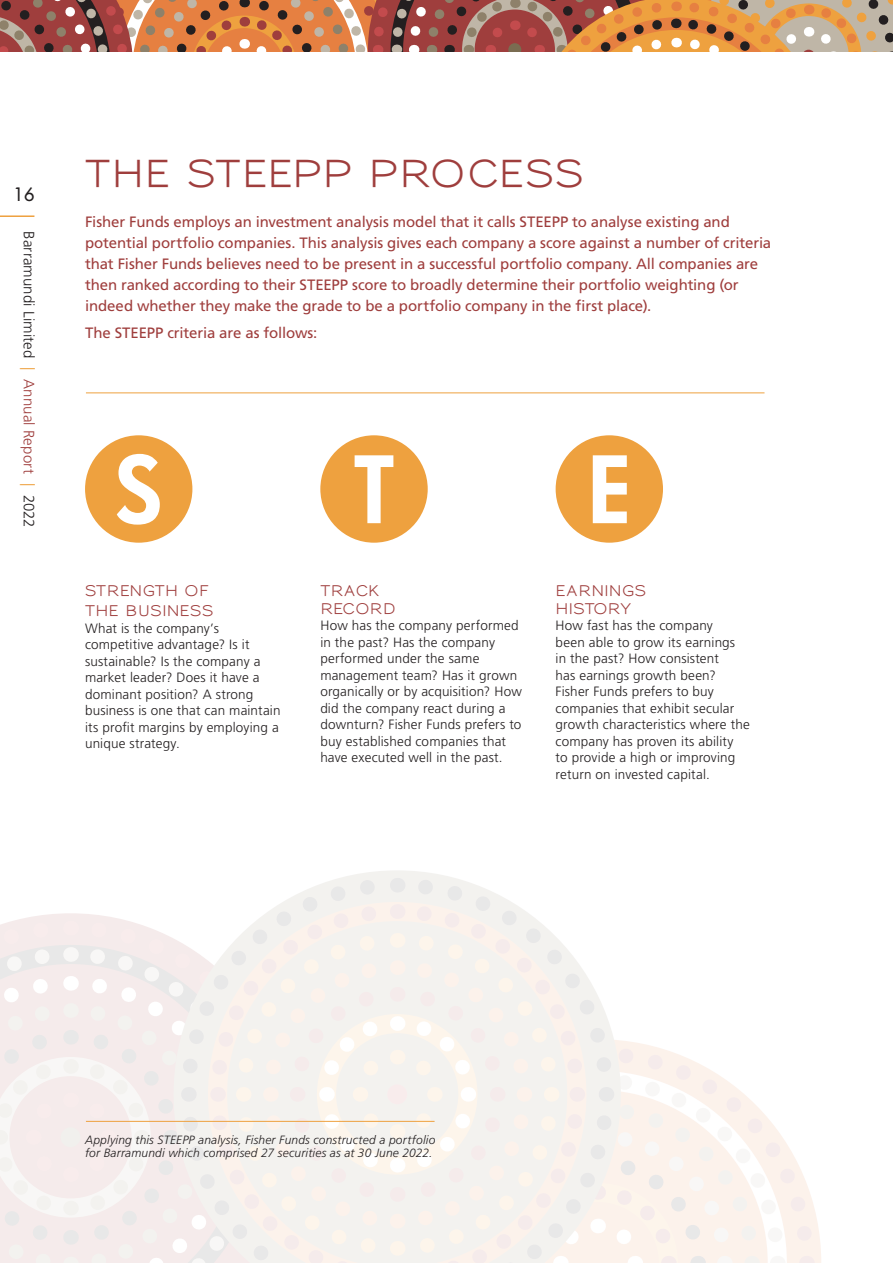
<style>
.page{position:relative;width:893px;height:1263px;background:#fff}
.page>*{position:absolute;margin:0;border:0;box-sizing:border-box;transform-origin:0 0}
.t1{font:800 90px "Futura";color:#fff}
.t2{font:700 36px "Sansumi";letter-spacing:.035em;color:#9f3e3d}
.t3{font:500 18px "Futura Std";color:#231f20}
.t4{font:15px/21px "Frutiger LT Std";letter-spacing:-.01em;color:#9f3e3d}
.t5{font:300 15px "Frutiger LT Std";letter-spacing:.005em;color:#231f20}
.t6{font:700 14.25px/19.8px "Sansumi";letter-spacing:.03em;color:#9f3e3d}
.t7{font:700 14.25px/17.1px "Sansumi";letter-spacing:.055em;color:#9f3e3d}
.t8{font:300 13.5px/16.5px "Frutiger LT Std";letter-spacing:.01em;color:#231f20}
.t9{font:italic 300 12px/13.5px "Frutiger LT Std";letter-spacing:.015em;color:#231f20}
.s1{color:#eea13f}
.s2{color:#9f3e3d}
</style>
<div class="page">
<hr style="left:0;top:215px;width:34px;height:2px;background:#eea13f">
<svg style="left:0;top:0;width:893px;height:52px;background:#bd7a57"></svg>
<hr style="left:86px;top:392px;width:678px;height:1px;background:#eea13f">
<div style="left:85px;top:435px;width:107px;height:108px;background:#eea13f;border-radius:50%"></div>
<div style="left:320px;top:435px;width:108px;height:108px;background:#eea13f;border-radius:50%"></div>
<div style="left:556px;top:435px;width:107px;height:108px;background:#eea13f;border-radius:50%"></div>
<svg style="left:0;top:871px;width:821px;height:392px;fill:#f5f2ef"></svg>
<hr style="left:86px;top:1121px;width:349px;height:1px;background:#eea13f">
<h3 class="t3" style="left:14px;top:183px;width:22px">16</h3>
<p class="t5" style="left:38px;top:231px;width:298px;rotate:90deg">Barramundi Limited <span class="s1">|</span> <span class="s2">Annual Report</span> <span class="s1">|</span> 2022</p>
<h2 class="t2" style="left:85px;top:153px;width:500px">THE STEEPP PROCESS</h2>
<p class="t4" style="left:85px;top:211px;width:688px">Fisher Funds employs an investment analysis model that it calls STEEPP to analyse existing and potential portfolio companies. This analysis gives each company a score against a number of criteria that Fisher Funds believes need to be present in a successful portfolio company. All companies are then ranked according to their STEEPP score to broadly determine their portfolio weighting (or indeed whether they make the grade to be a portfolio company in the first place).</p>
<p class="t4" style="left:85px;top:322px;width:234px">The STEEPP criteria are as follows:</p>
<h1 class="t1" style="left:115px;top:429px;width:49px">S</h1>
<h1 class="t1" style="left:354px;top:429px;width:42px">T</h1>
<h1 class="t1" style="left:587px;top:429px;width:45px">E</h1>
<p class="t6" style="left:85px;top:582px;width:130px">STRENGTH OF<br>THE BUSINESS</p>
<p class="t8" style="left:85px;top:620px;width:197px">What is the company’s competitive advantage? Is it sustainable? Is the company a market leader? Does it have a dominant position? A strong business is one that can maintain its profit margins by employing a unique strategy.</p>
<p class="t7" style="left:320px;top:583px;width:76px">TRACK<br>RECORD</p>
<p class="t8" style="left:320px;top:617px;width:203px">How has the company performed in the past? Has the company performed under the same management team? Has it grown organically or by acquisition? How did the company react during a downturn? Fisher Funds prefers to buy established companies that have executed well in the past.</p>
<p class="t6" style="left:556px;top:583px;width:92px;line-height:17.1px">EARNINGS<br>HISTORY</p>
<p class="t8" style="left:556px;top:617px;width:196px">How fast has the company<br>been able to grow its earnings<br>in the past? How consistent<br>has earnings growth been?<br>Fisher Funds prefers to buy companies that exhibit secular growth characteristics where the company has proven its ability<br>to provide a high or improving return on invested capital.</p>
<p class="t9" style="left:85px;top:1133px;width:352px">Applying this STEEPP analysis, Fisher Funds constructed a portfolio for Barramundi which comprised 27 securities as at 30 June 2022.</p>
</div>
